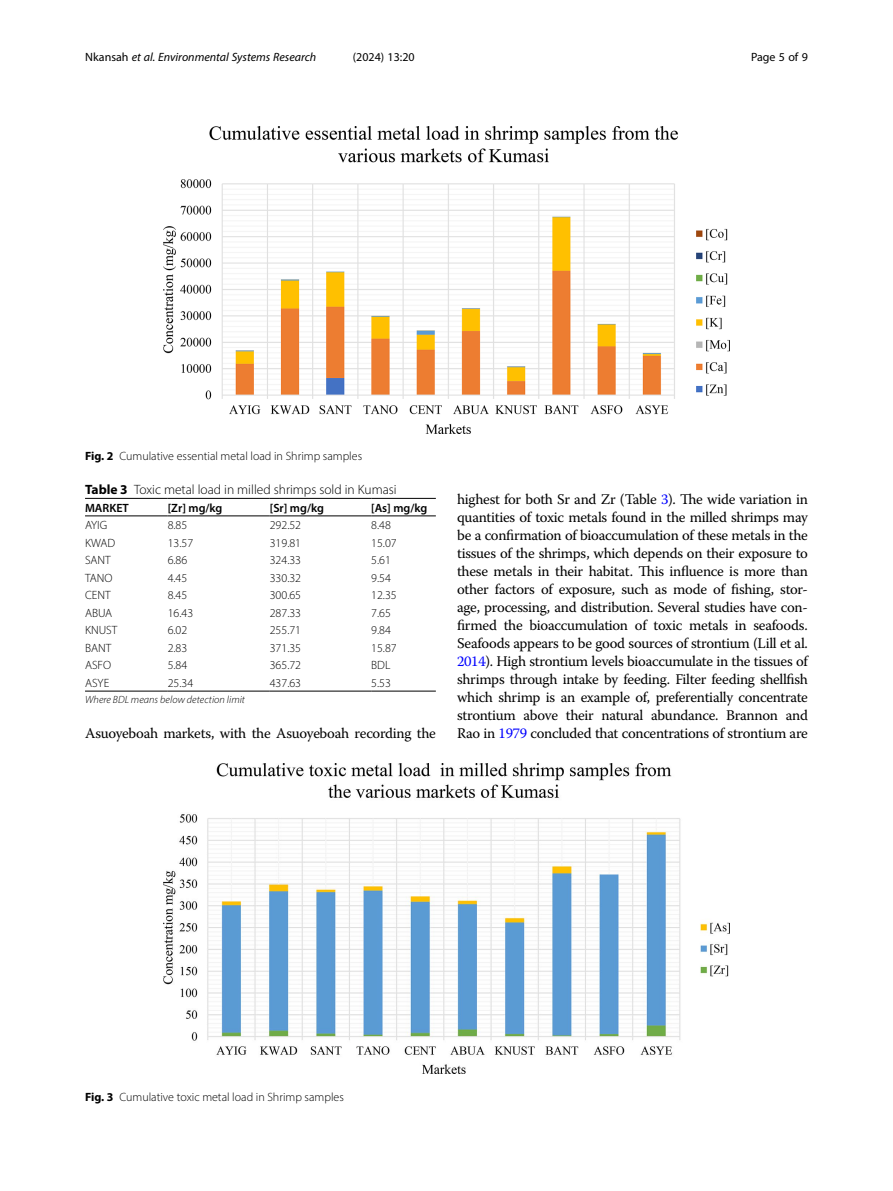
<style>
.page{position:relative;width:893px;height:1191px;background:#fff}
.page>*{position:absolute;margin:0;border:0;box-sizing:border-box;transform-origin:0 0}
.Body_Text_Indent{font:14.7px/18px "Warnock Pro";letter-spacing:-.02em;color:#000;text-align:justify}
.Table_Caption{font:300 13.5px "Myriad Pro";color:#000}
.Table_Body{font:300 12px "Myriad Pro";color:#000}
.Figure_Caption{font:300 12px "Myriad Pro";color:#000}
.t1{font:italic 12px "Myriad Pro";color:#000}
.Table_Head{font:600 12px "Myriad Pro";color:#000}
.t2{font:12px "Myriad Pro";color:#000}
.Table_Footnote{font:italic 300 10.5px "Myriad Pro";letter-spacing:.01em;color:#000}
.s1{font-style:normal}
.s2{font-weight:700}
.s3{color:#00f}
</style>
<div class="page">
<hr style="left:85px;top:515px;width:83px;height:1px;background:#000">
<hr style="left:168px;top:498px;width:102px;height:1px;background:#000">
<hr style="left:168px;top:515px;width:102px;height:1px;background:#000">
<hr style="left:270px;top:498px;width:101px;height:1px;background:#000">
<hr style="left:270px;top:515px;width:101px;height:1px;background:#000">
<hr style="left:371px;top:498px;width:65px;height:1px;background:#000">
<hr style="left:371px;top:515px;width:65px;height:1px;background:#000">
<hr style="left:168px;top:691px;width:102px;height:1px;background:#000">
<hr style="left:270px;top:691px;width:101px;height:1px;background:#000">
<hr style="left:371px;top:691px;width:65px;height:1px;background:#000">
<hr style="left:85px;top:691px;width:83px;height:1px;background:#000">
<hr style="left:85px;top:498px;width:83px;height:1px;background:#000">
<img style="left:164px;top:763px;width:565px;height:311px">
<img style="left:164px;top:126px;width:565px;height:307px">
<p class="t1" style="left:85px;top:50px;width:233px"><span class="s1">Nkansah</span> et al. Environmental Systems Research</p>
<p class="t2" style="left:353px;top:50px;width:63px">(2024) 13:20</p>
<p class="t2" style="left:751px;top:50px;width:58px">Page 5 of 9</p>
<p class="Figure_Caption" style="left:85px;top:449px;width:279px"><span class="s2">Fig. 2</span> Cumulative essential metal load in Shrimp samples</p>
<p class="Table_Caption" style="left:85px;top:481px;width:313px"><span class="s2">Table 3</span> Toxic metal load in milled shrimps sold in Kumasi</p>
<p class="Table_Head" style="left:85px;top:500px;width:45px">MARKET</p>
<p class="Table_Head" style="left:168px;top:500px;width:56px">[Zr] mg/kg</p>
<p class="Table_Head" style="left:270px;top:500px;width:56px">[Sr] mg/kg</p>
<p class="Table_Head" style="left:371px;top:500px;width:58px">[As] mg/kg</p>
<p class="Table_Body" style="left:85px;top:518px;width:24px">AYIG</p>
<p class="Table_Body" style="left:168px;top:518px;width:21px">8.85</p>
<p class="Table_Body" style="left:270px;top:518px;width:33px">292.52</p>
<p class="Table_Body" style="left:371px;top:518px;width:21px">8.48</p>
<p class="Table_Body" style="left:85px;top:535px;width:32px">KWAD</p>
<p class="Table_Body" style="left:168px;top:535px;width:27px">13.57</p>
<p class="Table_Body" style="left:270px;top:535px;width:33px">319.81</p>
<p class="Table_Body" style="left:371px;top:535px;width:27px">15.07</p>
<p class="Table_Body" style="left:85px;top:553px;width:27px">SANT</p>
<p class="Table_Body" style="left:168px;top:553px;width:21px">6.86</p>
<p class="Table_Body" style="left:270px;top:553px;width:33px">324.33</p>
<p class="Table_Body" style="left:371px;top:553px;width:21px">5.61</p>
<p class="Table_Body" style="left:85px;top:570px;width:29px">TANO</p>
<p class="Table_Body" style="left:168px;top:570px;width:21px">4.45</p>
<p class="Table_Body" style="left:270px;top:570px;width:33px">330.32</p>
<p class="Table_Body" style="left:371px;top:570px;width:21px">9.54</p>
<p class="Table_Body" style="left:85px;top:588px;width:27px">CENT</p>
<p class="Table_Body" style="left:168px;top:588px;width:21px">8.45</p>
<p class="Table_Body" style="left:270px;top:588px;width:33px">300.65</p>
<p class="Table_Body" style="left:371px;top:588px;width:27px">12.35</p>
<p class="Table_Body" style="left:85px;top:605px;width:29px">ABUA</p>
<p class="Table_Body" style="left:168px;top:605px;width:27px">16.43</p>
<p class="Table_Body" style="left:270px;top:605px;width:33px">287.33</p>
<p class="Table_Body" style="left:371px;top:605px;width:21px">7.65</p>
<p class="Table_Body" style="left:85px;top:623px;width:34px">KNUST</p>
<p class="Table_Body" style="left:168px;top:623px;width:21px">6.02</p>
<p class="Table_Body" style="left:270px;top:623px;width:33px">255.71</p>
<p class="Table_Body" style="left:371px;top:623px;width:21px">9.84</p>
<p class="Table_Body" style="left:85px;top:640px;width:28px">BANT</p>
<p class="Table_Body" style="left:168px;top:640px;width:21px">2.83</p>
<p class="Table_Body" style="left:270px;top:640px;width:33px">371.35</p>
<p class="Table_Body" style="left:371px;top:640px;width:27px">15.87</p>
<p class="Table_Body" style="left:85px;top:658px;width:28px">ASFO</p>
<p class="Table_Body" style="left:168px;top:658px;width:21px">5.84</p>
<p class="Table_Body" style="left:270px;top:658px;width:33px">365.72</p>
<p class="Table_Body" style="left:371px;top:658px;width:21px">BDL</p>
<p class="Table_Body" style="left:85px;top:675px;width:26px">ASYE</p>
<p class="Table_Body" style="left:168px;top:675px;width:27px">25.34</p>
<p class="Table_Body" style="left:270px;top:675px;width:33px">437.63</p>
<p class="Table_Body" style="left:371px;top:675px;width:21px">5.53</p>
<p class="Table_Footnote" style="left:85px;top:693px;width:161px">Where BDL means below detection limit</p>
<p class="Body_Text_Indent" style="left:85px;top:724px;width:352px">Asuoyeboah markets, with the Asuoyeboah recording the</p>
<p class="Body_Text_Indent" style="left:457px;top:490px;width:352px">highest for both Sr and Zr (Table <span class="s3">3</span>). The wide variation in quantities of toxic metals found in the milled shrimps may be a confirmation of bioaccumulation of these metals in the tissues of the shrimps, which depends on their exposure to these metals in their habitat. This influence is more than other factors of exposure, such as mode of fishing, stor&shy;age, processing, and distribution. Several studies have con&shy;firmed the bioaccumulation of toxic metals in seafoods.<br>Seafoods appears to be good sources of strontium (Lill et al.<br><span class="s3">2014</span>). High strontium levels bioaccumulate in the tissues of shrimps through intake by feeding. Filter feeding shellfish which shrimp is an example of, preferentially concentrate strontium above their natural abundance. Brannon and Rao in <span class="s3">1979</span> concluded that concentrations of strontium are</p>
<p class="Figure_Caption" style="left:85px;top:1089px;width:260px"><span class="s2">Fig. 3</span> Cumulative toxic metal load in Shrimp samples</p>
</div>
